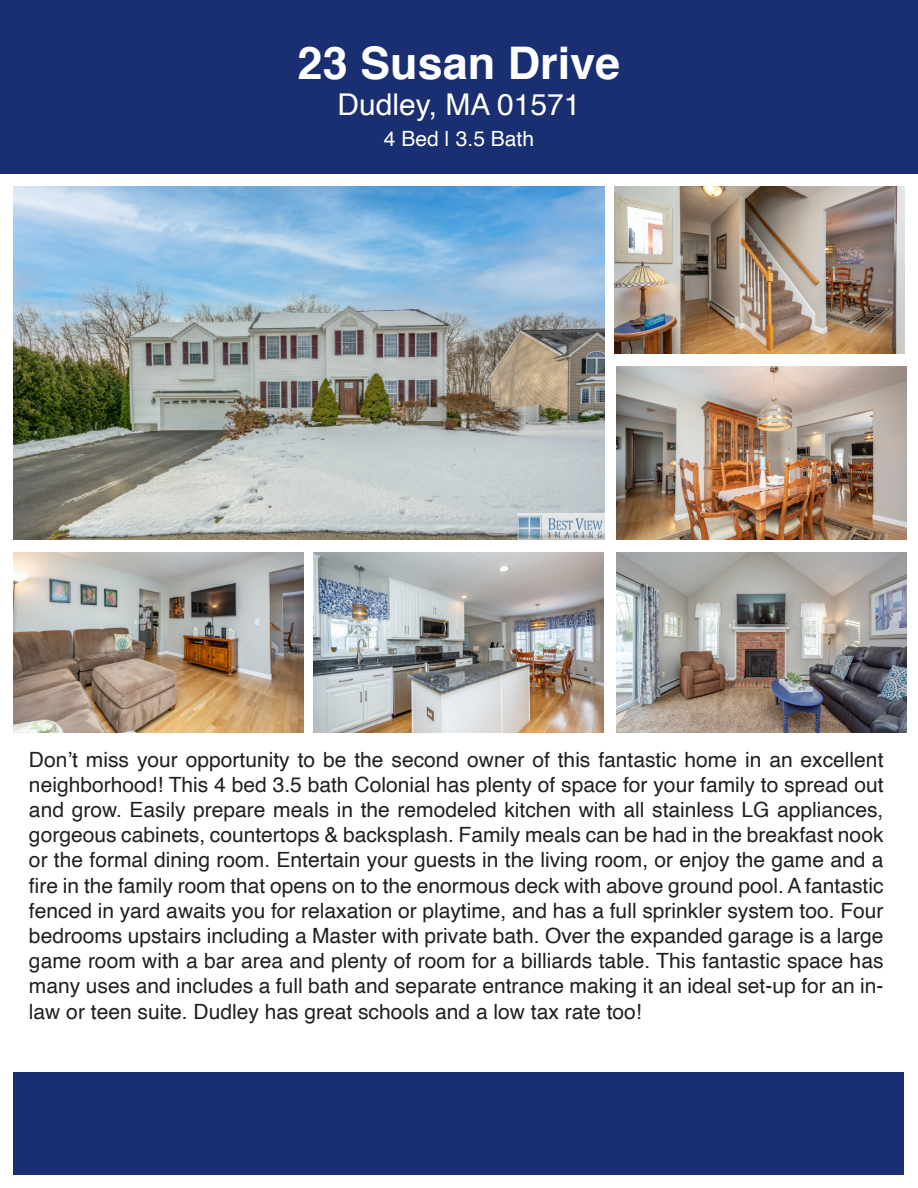
<style>
.page{position:relative;width:918px;height:1188px;background:#fff}
.page>*{position:absolute;margin:0;border:0;box-sizing:border-box;transform-origin:0 0}
.t1{font:700 45px "Helvetica";color:#fff}
.t2{font:30px "Helvetica";color:#fff}
.t3{font:21px/25.2px "Helvetica";color:#231f20;text-align:justify}
.t4{font:21px "Helvetica";color:#fff}
</style>
<div class="page">
<div style="left:0;top:0;width:918px;height:174px;background:#1a2e72"></div>
<div style="left:14px;top:1072px;width:890px;height:103px;background:#1a2e72"></div>
<img style="left:313px;top:552px;width:290px;height:180px">
<img style="left:616px;top:552px;width:290px;height:180px">
<img style="left:14px;top:552px;width:289px;height:180px">
<img style="left:617px;top:366px;width:289px;height:174px">
<img style="left:614px;top:186px;width:290px;height:168px">
<img style="left:14px;top:186px;width:591px;height:354px">
<img style="left:518px;top:513px;width:87px;height:27px">
<p class="t1" style="left:298px;top:27px;width:324px">23 Susan Drive</p>
<p class="t2" style="left:338px;top:82px;width:244px">Dudley, MA 01571</p>
<p class="t4" style="left:384px;top:123px;width:152px">4 Bed | 3.5 Bath</p>
<p class="t3" style="left:29px;top:747px;width:856px">Don’t miss your opportunity to be the second owner of this fantastic home in an excellent neighborhood! This 4 bed 3.5 bath Colonial has plenty of space for your family to spread out and grow. Easily prepare meals in the remodeled kitchen with all stainless LG appliances, gorgeous cabinets, countertops &amp; backsplash. Family meals can be had in the breakfast nook or the formal dining room. Entertain your guests in the living room, or enjoy the game and a fire in the family room that opens on to the enormous deck with above ground pool. A fantastic fenced in yard awaits you for relaxation or playtime, and has a full sprinkler system too. Four bedrooms upstairs including a Master with private bath. Over the expanded garage is a large game room with a bar area and plenty of room for a billiards table. This fantastic space has many uses and includes a full bath and separate entrance making it an ideal set-up for an in&shy;law or teen suite. Dudley has great schools and a low tax rate too!</p>
</div>
